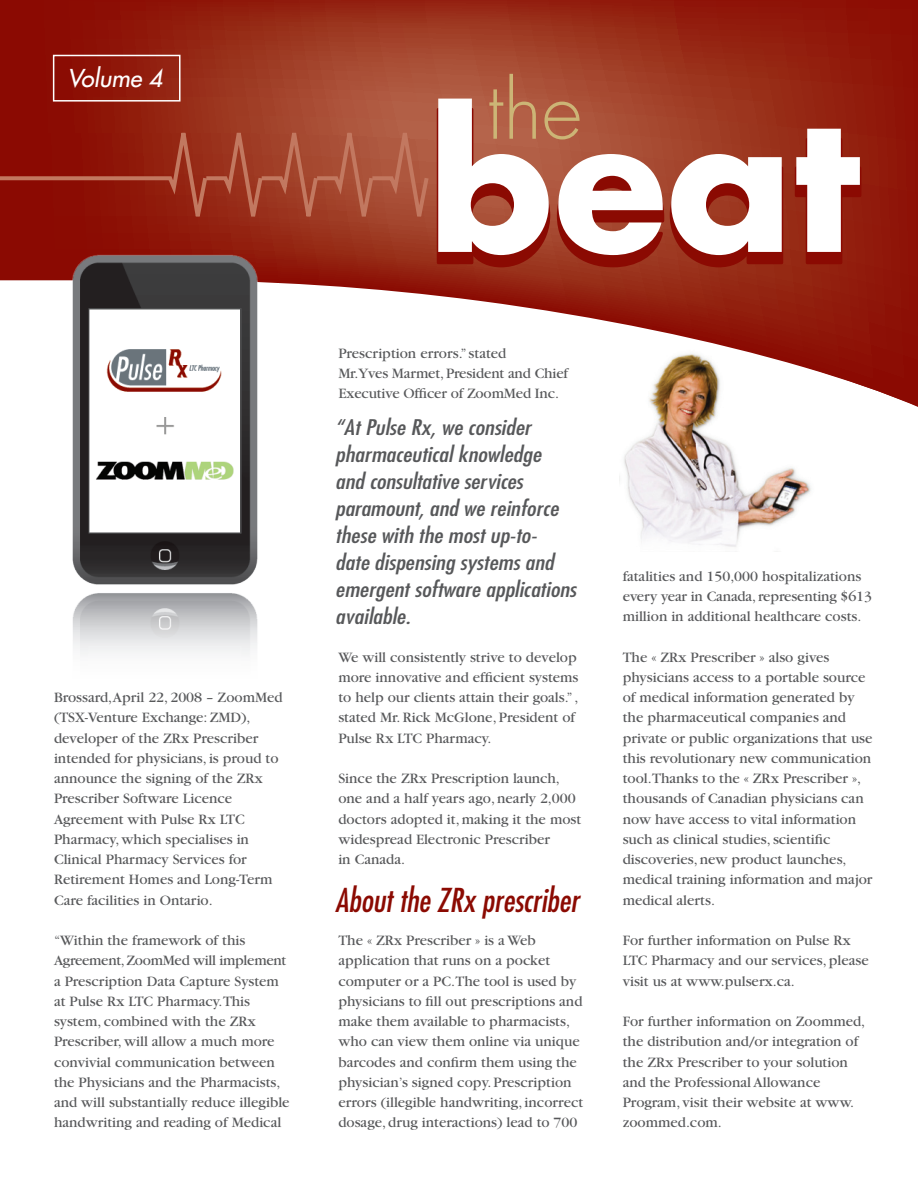
<style>
.page{position:relative;width:918px;height:1188px;background:#fff}
.page>*{position:absolute;margin:0;border:0;box-sizing:border-box;transform-origin:0 0}
.t1{font:italic condensed 32.1px "Futura";color:#8b0a02}
.t2{font:italic 24px "Futura";color:#fff}
.t3{font:italic condensed 21px/27px "Futura";color:#57585a;scale:1.2 1}
.text{font:15px/20.2px "Garamond";color:#57585a}
</style>
<div class="page">
<img style="left:624px;top:410px;width:187px;height:137px">
<svg style="left:0;top:0;width:918px;height:406px"></svg>
<svg style="left:793px;top:129px;width:70px;height:137px"></svg>
<svg style="left:0;top:74px;width:785px;height:195px"></svg>
<div style="left:53px;top:55px;width:128px;height:47px;border:2px solid #fff"></div>
<img style="left:26px;top:239px;width:262px;height:416px">
<p class="t2" style="left:68px;top:63px;width:96px">Volume 4</p>
<p class="text" style="left:54px;top:687px;width:230px">Brossard,April 22, 2008 – ZoomMed (TSX-Venture Exchange: ZMD), developer of the ZRx Prescriber intended for physicians, is proud to announce the signing of the ZRx<br>Prescriber Software Licence<br>Agreement with Pulse Rx LTC<br>Pharmacy, which specialises in<br>Clinical Pharmacy Services for<br>Retirement Homes and Long-Term<br>Care facilities in Ontario.</p>
<p class="text" style="left:54px;top:930px;width:237px">“Within the framework of this Agreement, ZoomMed will implement a Prescription Data Capture System at Pulse Rx LTC Pharmacy.This system, combined with the ZRx Prescriber, will allow a much more convivial communication between the Physicians and the Pharmacists, and will substantially reduce illegible handwriting and reading of Medical</p>
<p class="text" style="left:338px;top:343px;width:231px">Prescription errors.” stated<br>Mr.Yves Marmet, President and Chief<br>Executive Officer of ZoomMed Inc.</p>
<p class="t3" style="left:335px;top:414px;width:202px">“At Pulse Rx, we consider pharmaceutical knowledge<br>and consultative services paramount, and we reinforce these with the most up-to-<br>date dispensing systems and emergent software applications available.</p>
<p class="text" style="left:338px;top:647px;width:242px">We will consistently strive to develop more innovative and efficient systems to help our clients attain their goals.” , stated Mr. Rick McGlone, President of Pulse Rx LTC Pharmacy.</p>
<p class="text" style="left:338px;top:768px;width:244px">Since the ZRx Prescription launch, one and a half years ago, nearly 2,000 doctors adopted it, making it the most widespread Electronic Prescriber<br>in Canada.</p>
<p class="t1" style="left:335px;top:881px;width:245px">About the ZRx prescriber</p>
<p class="text" style="left:338px;top:930px;width:246px">The « ZRx Prescriber » is a Web application that runs on a pocket computer or a PC.The tool is used by physicians to fill out prescriptions and make them available to pharmacists, who can view them online via unique barcodes and confirm them using the physician’s signed copy. Prescription errors (illegible handwriting, incorrect dosage, drug interactions) lead to 700</p>
<p class="text" style="left:623px;top:566px;width:251px">fatalities and 150,000 hospitalizations every year in Canada, representing $613 million in additional healthcare costs.</p>
<p class="text" style="left:623px;top:647px;width:251px">The « ZRx Prescriber » also gives physicians access to a portable source of medical information generated by the pharmaceutical companies and private or public organizations that use this revolutionary new communication tool.Thanks to the « ZRx Prescriber », thousands of Canadian physicians can now have access to vital information such as clinical studies, scientific discoveries, new product launches, medical training information and major medical alerts.</p>
<p class="text" style="left:623px;top:930px;width:248px">For further information on Pulse Rx<br>LTC Pharmacy and our services, please visit us at www.pulserx.ca.</p>
<p class="text" style="left:623px;top:1011px;width:244px">For further information on Zoommed, the distribution and/or integration of the ZRx Prescriber to your solution and the Professional Allowance<br>Program, visit their website at www. zoommed.com.</p>
</div>
